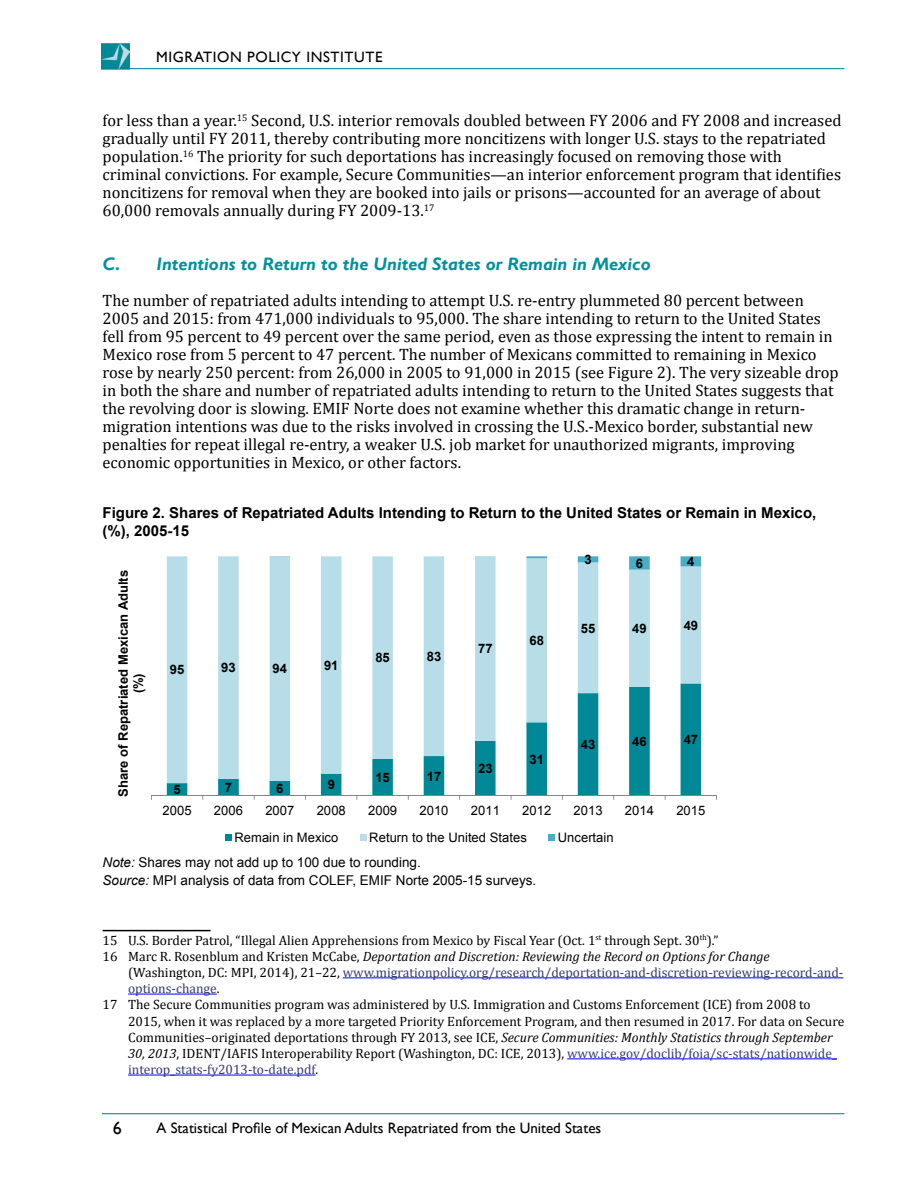
<style>
.page{position:relative;width:918px;height:1188px;background:#fff}
.page>*{position:absolute;margin:0;border:0;box-sizing:border-box;transform-origin:0 0}
.t1{font:italic 700 18px "Gill Sans";color:#00919e}
.t2{font:18px "Gill Sans";color:#000}
.t3{font:16.5px/18px "Cambria";color:#000}
.t4{font:700 15px/18px "Arial";color:#000}
.t5{font:15px "Gill Sans";color:#000}
.t6{font:15px "Gill Sans";letter-spacing:.04em;color:#000}
.t7{font:13.5px "Cambria";color:#000}
.t8{font:13.5px "Cambria";color:#363b74}
.t9{font:13.5px/18px "Arial";color:#000}
.t10{font:italic 13.5px "Cambria";color:#000}
.t11{font:13.05px "Arial";color:#000}
.t12{font:700 13.05px/15px "Arial";color:#000;text-align:center}
.s1{font-style:italic}
.s2{font-style:normal}
.s3{color:#000}
.s4{color:#363b74}
</style>
<div class="page">
<hr style="left:102px;top:68px;width:742px;height:1px;background:#00919e">
<hr style="left:102px;top:1113px;width:742px;height:1px;background:#00919e">
<img style="left:102px;top:44px;width:28px;height:26px">
<svg style="left:151px;top:556px;width:566px;height:285px"></svg>
<hr style="left:103px;top:930px;width:108px;height:1px;background:#000">
<hr style="left:343px;top:977px;width:500px;height:1px;background:#00f">
<hr style="left:128px;top:994px;width:89px;height:1px;background:#00f">
<hr style="left:567px;top:1058px;width:270px;height:1px;background:#00f">
<hr style="left:128px;top:1075px;width:188px;height:1px;background:#00f">
<p class="t6" style="left:156px;top:48px;width:228px">MIGRATION POLICY INSTITUTE</p>
<p class="t3" style="left:103px;top:111px;width:740px">for less than a year.<sup>15</sup> Second, U.S. interior removals doubled between FY 2006 and FY 2008 and increased gradually until FY 2011, thereby contributing more noncitizens with longer U.S. stays to the repatriated population.<sup>16</sup> The priority for such deportations has increasingly focused on removing those with criminal convictions. For example, Secure Communities—an interior enforcement program that identifies noncitizens for removal when they are booked into jails or prisons—accounted for an average of about 60,000 removals annually during FY 2009-13.<sup>17</sup></p>
<p class="t1" style="left:103px;top:253px;width:550px">C. Intentions to Return to the United States or Remain in Mexico</p>
<p class="t3" style="left:103px;top:291px;width:738px">The number of repatriated adults intending to attempt U.S. re-entry plummeted 80 percent between 2005 and 2015: from 471,000 individuals to 95,000. The share intending to return to the United States fell from 95 percent to 49 percent over the same period, even as those expressing the intent to remain in Mexico rose from 5 percent to 47 percent. The number of Mexicans committed to remaining in Mexico rose by nearly 250 percent: from 26,000 in 2005 to 91,000 in 2015 (see Figure 2). The very sizeable drop in both the share and number of repatriated adults intending to return to the United States suggests that the revolving door is slowing. EMIF Norte does not examine whether this dramatic change in return&shy;migration intentions was due to the risks involved in crossing the U.S.-Mexico border, substantial new penalties for repeat illegal re-entry, a weaker U.S. job market for unauthorized migrants, improving economic opportunities in Mexico, or other factors.</p>
<p class="t4" style="left:103px;top:504px;width:715px">Figure 2. Shares of Repatriated Adults Intending to Return to the United States or Remain in Mexico, (%), 2005-15</p>
<p class="t12" style="left:116px;top:797px;width:228px;rotate:-90deg">Share of Repatriated Mexican Adults (%)</p>
<p class="t12" style="left:585px;top:552px;width:9px">3</p>
<p class="t12" style="left:636px;top:556px;width:9px">6</p>
<p class="t12" style="left:687px;top:554px;width:9px">4</p>
<p class="t12" style="left:170px;top:663px;width:16px">95</p>
<p class="t12" style="left:221px;top:661px;width:16px">93</p>
<p class="t12" style="left:273px;top:661px;width:16px">94</p>
<p class="t12" style="left:324px;top:658px;width:16px">91</p>
<p class="t12" style="left:174px;top:782px;width:9px">5</p>
<p class="t12" style="left:225px;top:780px;width:9px">7</p>
<p class="t12" style="left:276px;top:781px;width:9px">6</p>
<p class="t12" style="left:328px;top:778px;width:9px">9</p>
<p class="t12" style="left:375px;top:651px;width:16px">85</p>
<p class="t12" style="left:427px;top:649px;width:16px">83</p>
<p class="t12" style="left:478px;top:642px;width:16px">77</p>
<p class="t12" style="left:375px;top:770px;width:16px">15</p>
<p class="t12" style="left:427px;top:769px;width:16px">17</p>
<p class="t12" style="left:478px;top:761px;width:16px">23</p>
<p class="t12" style="left:530px;top:633px;width:16px">68</p>
<p class="t12" style="left:530px;top:752px;width:16px">31</p>
<p class="t12" style="left:581px;top:621px;width:16px">55</p>
<p class="t12" style="left:632px;top:621px;width:16px">49</p>
<p class="t12" style="left:684px;top:618px;width:16px">49</p>
<p class="t12" style="left:581px;top:738px;width:16px">43</p>
<p class="t12" style="left:632px;top:734px;width:16px">46</p>
<p class="t12" style="left:684px;top:733px;width:16px">47</p>
<p class="t11" style="left:163px;top:802px;width:31px">2005</p>
<p class="t11" style="left:214px;top:802px;width:31px">2006</p>
<p class="t11" style="left:265px;top:802px;width:30px">2007</p>
<p class="t11" style="left:317px;top:802px;width:31px">2008</p>
<p class="t11" style="left:368px;top:802px;width:30px">2009</p>
<p class="t11" style="left:420px;top:802px;width:30px">2010</p>
<p class="t11" style="left:471px;top:802px;width:31px">2011</p>
<p class="t11" style="left:522px;top:802px;width:30px">2012</p>
<p class="t11" style="left:574px;top:802px;width:31px">2013</p>
<p class="t11" style="left:625px;top:802px;width:31px">2014</p>
<p class="t11" style="left:676px;top:802px;width:30px">2015</p>
<p class="t11" style="left:235px;top:829px;width:105px">Remain in Mexico</p>
<p class="t11" style="left:369px;top:829px;width:159px">Return to the United States</p>
<p class="t11" style="left:558px;top:829px;width:57px">Uncertain</p>
<p class="t9" style="left:103px;top:854px;width:435px"><span class="s1">Note:</span> Shares may not add up to 100 due to rounding.<br><span class="s1">Source:</span> MPI analysis of data from COLEF, EMIF Norte 2005-15 surveys.</p>
<p class="t7" style="left:103px;top:932px;width:618px">15 U.S. Border Patrol, “Illegal Alien Apprehensions from Mexico by Fiscal Year (Oct. 1<sup>st</sup> through Sept. 30<sup>th</sup>).”</p>
<p class="t10" style="left:103px;top:947px;width:669px"><span class="s2">16 Marc R. Rosenblum and Kristen McCabe,</span> Deportation and Discretion: Reviewing the Record on Options for Change</p>
<p class="t8" style="left:128px;top:964px;width:717px"><span class="s3">(Washington, DC: MPI, 2014), 21–22,</span> www.migrationpolicy.org/research/deportation-and-discretion-reviewing-record-and-</p>
<p class="t8" style="left:128px;top:981px;width:93px">options-change<span class="s3">.</span></p>
<p class="t7" style="left:103px;top:997px;width:710px">17 The Secure Communities program was administered by U.S. Immigration and Customs Enforcement (ICE) from 2008 to</p>
<p class="t7" style="left:128px;top:1013px;width:718px">2015, when it was replaced by a more targeted Priority Enforcement Program, and then resumed in 2017. For data on Secure</p>
<p class="t7" style="left:128px;top:1029px;width:706px">Communities–originated deportations through FY 2013, see ICE, <span class="s1">Secure Communities: Monthly Statistics through September</span></p>
<p class="t7" style="left:128px;top:1045px;width:710px"><span class="s1">30, 2013</span>, IDENT/IAFIS Interoperability Report (Washington, DC: ICE, 2013), <span class="s4">www.ice.gov/doclib/foia/sc-stats/nationwide_</span></p>
<p class="t8" style="left:128px;top:1062px;width:192px">interop_stats-fy2013-to-date.pdf<span class="s3">.</span></p>
<p class="t2" style="left:113px;top:1117px;width:10px">6</p>
<p class="t5" style="left:157px;top:1120px;width:446px">A Statistical Profile of Mexican Adults Repatriated from the United States</p>
</div>
